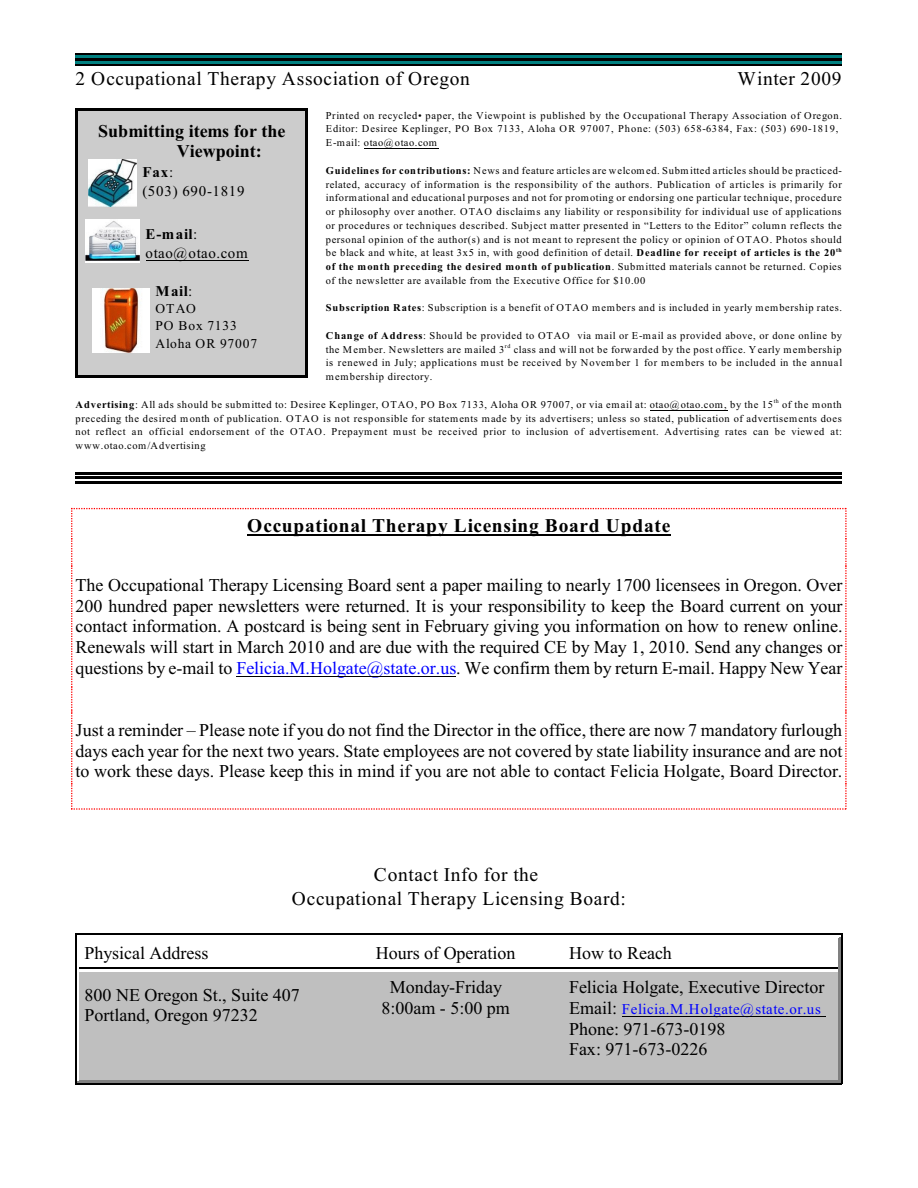
<style>
.page{position:relative;width:918px;height:1188px;background:#fff}
.page>*{position:absolute;margin:0;border:0;box-sizing:border-box;transform-origin:0 0}
.t1{font:19.5px/24.2px "Times New Roman";letter-spacing:.03em;color:#000;text-align:center}
.t2{font:700 19.5px "Times New Roman";letter-spacing:.03em;color:#000}
.t3{font:18px/20.7px "Times New Roman";color:#000;text-align:justify}
.t4{font:700 18px/20.7px "Times New Roman";color:#000}
.t5{font:15px/19px "Times New Roman";letter-spacing:.04em;color:#000}
.t6{font:15px "Times New Roman";letter-spacing:.035em;color:#00f}
.t7{font:700 15px "Times New Roman";color:#000}
.t8{font:13.5px/17.2px "Times New Roman";letter-spacing:.06em;color:#000}
.t9{font:10.5px/13.8px "Times New Roman";letter-spacing:.06em;color:#000}
.t10{font:6px "Times New Roman";color:#000}
.s1{font-weight:700}
.s2{font-weight:400}
.s3{color:#00f}
.s4{font-size:18px;color:#000}
</style>
<div class="page">
<hr style="left:76px;top:54px;width:766px;height:1px;background:#000">
<hr style="left:76px;top:55px;width:766px;height:3px;background:#008080">
<hr style="left:76px;top:58px;width:766px;height:3px;background:#000">
<hr style="left:76px;top:61px;width:766px;height:3px;background:#008080">
<hr style="left:76px;top:64px;width:766px;height:1px;background:#000">
<hr style="left:76px;top:933px;width:1px;height:34px;background:#000">
<hr style="left:76px;top:933px;width:255px;height:2px;background:#000">
<hr style="left:331px;top:933px;width:229px;height:2px;background:#000">
<hr style="left:838px;top:936px;width:1px;height:31px;background:#808080">
<hr style="left:560px;top:936px;width:279px;height:2px;background:#fff">
<hr style="left:840px;top:935px;width:1px;height:32px;background:#808080">
<hr style="left:560px;top:935px;width:281px;height:1px;background:#fff">
<hr style="left:841px;top:933px;width:1px;height:34px;background:#000">
<hr style="left:560px;top:933px;width:282px;height:2px;background:#000">
<hr style="left:78px;top:1080px;width:253px;height:1px;background:#808080">
<hr style="left:77px;top:1081px;width:254px;height:2px;background:#808080">
<hr style="left:76px;top:968px;width:1px;height:116px;background:#000">
<hr style="left:76px;top:1083px;width:255px;height:1px;background:#000">
<div style="left:80px;top:970px;width:251px;height:110px;background:#bfbfbf"></div>
<hr style="left:80px;top:970px;width:251px;height:2px;background:#fff">
<hr style="left:80px;top:968px;width:251px;height:1px;background:#000">
<hr style="left:331px;top:1080px;width:229px;height:1px;background:#808080">
<hr style="left:331px;top:1081px;width:229px;height:2px;background:#808080">
<hr style="left:331px;top:1083px;width:229px;height:1px;background:#000">
<div style="left:331px;top:970px;width:229px;height:110px;background:#bfbfbf"></div>
<hr style="left:331px;top:970px;width:229px;height:2px;background:#fff">
<hr style="left:331px;top:968px;width:229px;height:1px;background:#000">
<hr style="left:838px;top:969px;width:1px;height:112px;background:#808080">
<hr style="left:560px;top:1080px;width:279px;height:1px;background:#808080">
<hr style="left:840px;top:968px;width:1px;height:115px;background:#808080">
<hr style="left:560px;top:1081px;width:281px;height:2px;background:#808080">
<hr style="left:841px;top:968px;width:1px;height:116px;background:#000">
<hr style="left:560px;top:1083px;width:282px;height:1px;background:#000">
<div style="left:560px;top:970px;width:278px;height:110px;background:#bfbfbf"></div>
<hr style="left:560px;top:970px;width:278px;height:2px;background:#fff">
<hr style="left:560px;top:968px;width:278px;height:1px;background:#000">
<svg style="left:71px;top:508px;width:776px;height:302px"></svg>
<div style="left:76px;top:108px;width:232px;height:270px;background:#ccc"></div>
<img style="left:88px;top:159px;width:48px;height:47px">
<img style="left:85px;top:219px;width:54px;height:43px">
<img style="left:92px;top:288px;width:57px;height:65px">
<hr style="left:146px;top:260px;width:103px;height:1px;background:#000">
<hr style="left:76px;top:108px;width:2px;height:270px;background:#000">
<hr style="left:305px;top:108px;width:3px;height:270px;background:#000">
<hr style="left:76px;top:108px;width:231px;height:3px;background:#000">
<hr style="left:76px;top:375px;width:231px;height:3px;background:#000">
<hr style="left:364px;top:148px;width:74px;height:1px;background:#000">
<hr style="left:650px;top:410px;width:77px;height:1px;background:#000">
<hr style="left:247px;top:535px;width:424px;height:1px;background:#000">
<hr style="left:236px;top:676px;width:220px;height:1px;background:#000">
<hr style="left:622px;top:1016px;width:204px;height:1px;background:#000">
<hr style="left:76px;top:472px;width:766px;height:3px;background:#000">
<hr style="left:76px;top:477px;width:766px;height:2px;background:#000">
<hr style="left:76px;top:481px;width:766px;height:3px;background:#000">
<h1 class="t1" style="left:76px;top:68px;width:396px">2 Occupational Therapy Association of Oregon</h1>
<h1 class="t1" style="left:738px;top:68px;width:106px">Winter 2009</h1>
<h2 class="t4" style="left:177px;top:122px;width:110px;text-indent:-79px">Submitting items for the<br>Viewpoint:</h2>
<h3 class="t5" style="left:143px;top:163px;width:104px"><span class="s1">Fax</span>:<br>(503) 690-1819</h3>
<h3 class="t5" style="left:146px;top:226px;width:104px"><span class="s1">E-mail</span>: otao@otao.com</h3>
<h3 class="t7" style="left:156px;top:286px;width:38px">Mail<span class="s2">:</span></h3>
<p class="t8" style="left:156px;top:301px;width:103px">OTAO<br>PO Box 7133<br>Aloha OR 97007</p>
<p class="t9" style="left:326px;top:109px;width:518px">Printed on recycled• paper, the Viewpoint is published by the Occupational Therapy Association of Oregon.<br>Editor: Desiree Keplinger, PO Box 7133, Aloha OR 97007, Phone: (503) 658-6384, Fax: (503) 690-1819,<br>E-mail: otao@otao.com</p>
<p class="t9" style="left:326px;top:164px;width:518px;text-align:justify"><span class="s1">Guidelines for contributions:</span> News and feature articles are welcomed. Submitted articles should be practiced&shy;related, accuracy of information is the responsibility of the authors. Publication of articles is primarily for informational and educational purposes and not for promoting or endorsing one particular technique, procedure or philosophy over another. OTAO disclaims any liability or responsibility for individual use of applications or procedures or techniques described. Subject matter presented in “Letters to the Editor” column reflects the personal opinion of the author(s) and is not meant to represent the policy or opinion of OTAO. Photos should be black and white, at least 3x5 in, with good definition of detail. <span class="s1">Deadline for receipt of articles is the 20</span><sup>th </sup><span class="s1">of the month preceding the desired month of publication</span>. Submitted materials cannot be returned. Copies of the newsletter are available from the Executive Office for $10.00</p>
<p class="t9" style="left:326px;top:302px;width:518px"><span class="s1">Subscription Rates</span>: Subscription is a benefit of OTAO members and is included in yearly membership rates.</p>
<p class="t9" style="left:326px;top:330px;width:518px"><span class="s1">Change of Address</span>: Should be provided to OTAO via mail or E-mail as provided above, or done online by the Member. Newsletters are mailed 3 class and will not be forwarded by the post office. Yearly membership</p>
<p class="t10" style="left:505px;top:344px;width:7px">rd</p>
<p class="t9" style="left:326px;top:357px;width:518px">is renewed in July; applications must be received by November 1 for members to be included in the annual membership directory.</p>
<p class="t9" style="left:76px;top:398px;width:768px"><span class="s1">Advertising</span>: All ads should be submitted to: Desiree Keplinger, OTAO, PO Box 7133, Aloha OR 97007, or via email at: otao@otao.com, by the 15 of the month</p>
<p class="t10" style="left:774px;top:399px;width:6px">th</p>
<p class="t9" style="left:76px;top:412px;width:768px;text-align:justify">preceding the desired month of publication. OTAO is not responsible for statements made by its advertisers; unless so stated, publication of advertisements does not reflect an official endorsement of the OTAO. Prepayment must be received prior to inclusion of advertisement. Advertising rates can be viewed at: www.otao.com/Advertising</p>
<h1 class="t2" style="left:247px;top:519px;width:424px">Occupational Therapy Licensing Board Update</h1>
<p class="t3" style="left:76px;top:576px;width:768px">The Occupational Therapy Licensing Board sent a paper mailing to nearly 1700 licensees in Oregon. Over 200 hundred paper newsletters were returned. It is your responsibility to keep the Board current on your contact information. A postcard is being sent in February giving you information on how to renew online.<br>Renewals will start in March 2010 and are due with the required CE by May 1, 2010. Send any changes or questions by e-mail to <span class="s3">Felicia.M.Holgate@state.or.us</span>. We confirm them by return E-mail. Happy New Year</p>
<p class="t3" style="left:76px;top:721px;width:768px">Just a reminder – Please note if you do not find the Director in the office, there are now 7 mandatory furlough days each year for the next two years. State employees are not covered by state liability insurance and are not to work these days. Please keep this in mind if you are not able to contact Felicia Holgate, Board Director.</p>
<h1 class="t1" style="left:292px;top:864px;width:336px">Contact Info for the<br>Occupational Therapy Licensing Board:</h1>
<h2 class="t3" style="left:85px;top:945px;width:125px">Physical Address</h2>
<h2 class="t3" style="left:376px;top:945px;width:141px">Hours of Operation</h2>
<h2 class="t3" style="left:569px;top:945px;width:104px">How to Reach</h2>
<h2 class="t3" style="left:85px;top:986px;width:217px">800 NE Oregon St., Suite 407<br>Portland, Oregon 97232</h2>
<h2 class="t3" style="left:381px;top:979px;width:130px;text-align:center">Monday-Friday<br>8:00am - 5:00 pm</h2>
<h2 class="t3" style="left:569px;top:979px;width:257px">Felicia Holgate, Executive Director</h2>
<h3 class="t6" style="left:569px;top:1004px;width:253px"><span class="s4">Email:</span> Felicia.M.Holgate@state.or.us</h3>
<h2 class="t3" style="left:569px;top:1020px;width:158px">Phone: 971-673-0198<br>Fax: 971-673-0226</h2>
</div>
